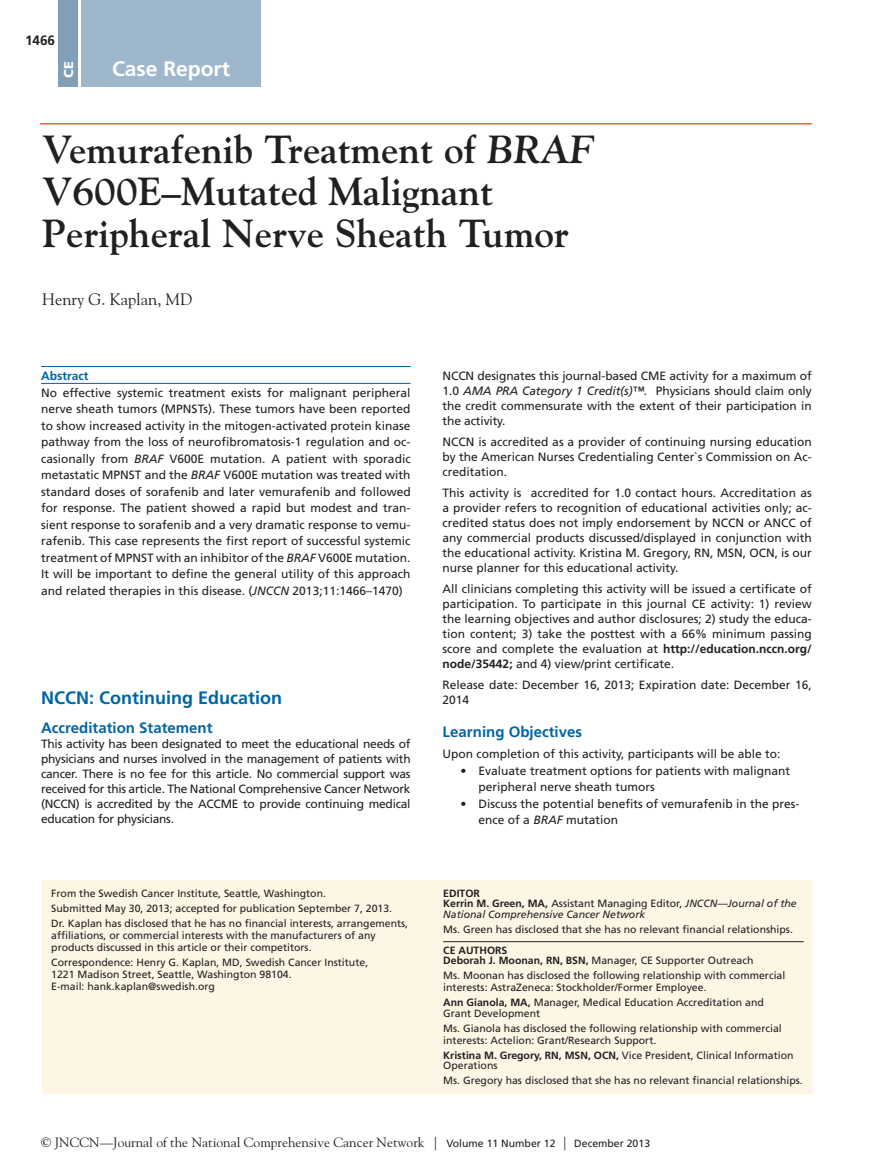
<style>
.page{position:relative;width:878px;height:1175px;background:#fff}
.page>*{position:absolute;margin:0;border:0;box-sizing:border-box;transform-origin:0 0}
.OAT{font:700 39px/42px "Goudy Std";color:#231f20}
.t1{font:700 21px "Frutiger LT Std";color:#fff}
.t2{font:700 18px "Frutiger LT Std";color:#0065a4}
.OAA{font:16.5px "Goudy Std";color:#231f20}
.H2_after_H1{font:700 15px "Frutiger LT Std";color:#0065a4}
.MEDSCAPE_Heading{font:700 15px "Frutiger LT Std";color:#0065a4}
.t3{font:13.5px "Goudy Std";color:#231f20}
.t4{font:700 13.5px "Frutiger LT Std";color:#231f20}
.t5{font:900 12.9px "Frutiger LT Std";color:#fff}
.ABS{font:12px/15px "Frutiger LT Std";color:#231f20;text-align:justify}
.MEDSCAPE_Learning_Ob{font:12px/16.5px "Frutiger LT Std";color:#231f20}
.KW{font:12px "Frutiger LT Std";color:#231f20}
.ABS_Header{font:700 12px "Frutiger LT Std";color:#0065a4}
.OFN3{font:10.5px/12px "Frutiger LT Std";color:#231f20}
.OFN2{font:10.5px/12px "Frutiger LT Std";color:#231f20}
.OFN1{font:10.5px "Frutiger LT Std";color:#231f20}
.OFN1-2{font:italic 10.5px/10.5px "Frutiger LT Std";color:#231f20}
.OFN4{font:10.5px "Frutiger LT Std";color:#231f20}
.OFN_HEADER{font:700 10.5px "Frutiger LT Std";color:#231f20}
.OFN4-2{font:700 10.5px "Frutiger LT Std";color:#231f20}
.s1{font-style:italic}
.s2{font-weight:700}
.s3{font-weight:700;font-style:normal}
.s4{font-style:normal}
.s5{font-family:"Frutiger LT Std";font-size:10.5px}
</style>
<div class="page">
<div style="left:81px;top:0;width:179px;height:87px;background:#9fb7cc"></div>
<hr style="left:40px;top:123px;width:771px;height:1px;background:#ed633e">
<div style="left:58px;top:0;width:20px;height:87px;background:#80a0b9"></div>
<hr style="left:41px;top:366px;width:369px;height:1px;background:#0065a4">
<hr style="left:41px;top:383px;width:369px;height:1px;background:#0065a4">
<div style="left:42px;top:880px;width:770px;height:214px;background:#fef6e5"></div>
<hr style="left:443px;top:941px;width:360px;height:1px;background:#231f20">
<p class="t4" style="left:25px;top:32px;width:32px">1466</p>
<p class="t5" style="left:61px;top:78px;width:18px;rotate:-90deg">CE</p>
<h2 class="t1" style="left:112px;top:56px;width:119px">Case Report</h2>
<p class="OAT" style="left:42px;top:128px;width:553px">Vemurafenib Treatment of <span class="s1">BRAF<br></span>V600E–Mutated Malignant<br>Peripheral Nerve Sheath Tumor</p>
<p class="OAA" style="left:42px;top:289px;width:151px">Henry G. Kaplan, MD</p>
<p class="ABS_Header" style="left:41px;top:369px;width:49px">Abstract</p>
<p class="ABS" style="left:41px;top:384px;width:371px;line-height:16.5px">No effective systemic treatment exists for malignant peripheral nerve sheath tumors (MPNSTs). These tumors have been reported to show increased activity in the mitogen-activated protein kinase pathway from the loss of neurofibromatosis-1 regulation and oc&shy;casionally from <span class="s1">BRAF</span> V600E mutation. A patient with sporadic metastatic MPNST and the <span class="s1">BRAF</span> V600E mutation was treated with standard doses of sorafenib and later vemurafenib and followed for response. The patient showed a rapid but modest and tran&shy;sient response to sorafenib and a very dramatic response to vemu&shy;rafenib. This case represents the first report of successful systemic treatment of MPNST with an inhibitor of the <span class="s1">BRAF</span> V600E mutation.<br>It will be important to define the general utility of this approach and related therapies in this disease. (<span class="s1">JNCCN</span> 2013;11:1466–1470)</p>
<h1 class="t2" style="left:41px;top:687px;width:243px">NCCN: Continuing Education</h1>
<p class="H2_after_H1" style="left:41px;top:719px;width:173px">Accreditation Statement</p>
<p class="ABS" style="left:41px;top:736px;width:371px">This activity has been designated to meet the educational needs of physicians and nurses involved in the management of patients with cancer. There is no fee for this article. No commercial support was received for this article. The National Comprehensive Cancer Network (NCCN) is accredited by the ACCME to provide continuing medical education for physicians.</p>
<p class="OFN1" style="left:51px;top:887px;width:276px">From the Swedish Cancer Institute, Seattle, Washington.</p>
<p class="OFN2" style="left:51px;top:902px;width:342px">Submitted May 30, 2013; accepted for publication September 7, 2013.</p>
<p class="OFN3" style="left:51px;top:917px;width:358px">Dr. Kaplan has disclosed that he has no financial interests, arrangements, affiliations, or commercial interests with the manufacturers of any products discussed in this article or their competitors.</p>
<p class="OFN3" style="left:51px;top:956px;width:318px">Correspondence: Henry G. Kaplan, MD, Swedish Cancer Institute,<br>1221 Madison Street, Seattle, Washington 98104.<br>E-mail: hank.kaplan@swedish.org</p>
<p class="ABS" style="left:442px;top:368px;width:371px">NCCN designates this journal-based CME activity for a maximum of 1.0 <span class="s1">AMA PRA Category 1 Credit(s)™.</span> Physicians should claim only the credit commensurate with the extent of their participation in the activity.</p>
<p class="ABS" style="left:442px;top:434px;width:371px">NCCN is accredited as a provider of continuing nursing education by the American Nurses Credentialing Center`s Commission on Ac&shy;creditation.</p>
<p class="ABS" style="left:442px;top:485px;width:371px">This activity is accredited for 1.0 contact hours. Accreditation as a provider refers to recognition of educational activities only; ac&shy;credited status does not imply endorsement by NCCN or ANCC of any commercial products discussed/displayed in conjunction with the educational activity. Kristina M. Gregory, RN, MSN, OCN, is our nurse planner for this educational activity.</p>
<p class="ABS" style="left:442px;top:581px;width:371px">All clinicians completing this activity will be issued a certificate of participation. To participate in this journal CE activity: 1) review the learning objectives and author disclosures; 2) study the educa&shy;tion content; 3) take the posttest with a 66% minimum passing score and complete the evaluation at <span class="s2">http://education.nccn.org/ node/35442;</span> and 4) view/print certificate.</p>
<p class="ABS" style="left:442px;top:677px;width:370px">Release date: December 16, 2013; Expiration date: December 16,<br>2014</p>
<p class="MEDSCAPE_Heading" style="left:442px;top:723px;width:141px">Learning Objectives</p>
<p class="KW" style="left:442px;top:747px;width:339px">Upon completion of this activity, participants will be able to:</p>
<p class="MEDSCAPE_Learning_Ob" style="left:478px;top:762px;width:313px;text-indent:-18px">• Evaluate treatment options for patients with malignant peripheral nerve sheath tumors</p>
<p class="MEDSCAPE_Learning_Ob" style="left:478px;top:795px;width:322px;text-indent:-18px">• Discuss the potential benefits of vemurafenib in the pres&shy;ence of a <span class="s1">BRAF</span> mutation</p>
<p class="OFN4-2" style="left:443px;top:887px;width:38px">EDITOR</p>
<p class="OFN1-2" style="left:443px;top:898px;width:355px"><span class="s3">Kerrin M. Green, MA,</span> <span class="s4">Assistant Managing Editor,</span> JNCCN—Journal of the<br>National Comprehensive Cancer Network</p>
<p class="OFN1" style="left:443px;top:923px;width:351px">Ms. Green has disclosed that she has no relevant financial relationships.</p>
<p class="OFN_HEADER" style="left:443px;top:944px;width:66px">CE AUTHORS</p>
<p class="OFN1" style="left:443px;top:954px;width:312px"><span class="s2">Deborah J. Moonan, RN, BSN,</span> Manager, CE Supporter Outreach</p>
<p class="OFN2" style="left:443px;top:969px;width:343px">Ms. Moonan has disclosed the following relationship with commercial interests: AstraZeneca: Stockholder/Former Employee.</p>
<p class="OFN3" style="left:443px;top:997px;width:322px;line-height:10.5px"><span class="s2">Ann Gianola, MA,</span> Manager, Medical Education Accreditation and<br>Grant Development</p>
<p class="OFN3" style="left:443px;top:1022px;width:340px">Ms. Gianola has disclosed the following relationship with commercial interests: Actelion: Grant/Research Support.</p>
<p class="OFN3" style="left:443px;top:1050px;width:352px;line-height:10.5px"><span class="s2">Kristina M. Gregory, RN, MSN, OCN,</span> Vice President, Clinical Information<br>Operations</p>
<p class="OFN4" style="left:443px;top:1074px;width:361px">Ms. Gregory has disclosed that she has no relevant financial relationships.</p>
<p class="t3" style="left:41px;top:1134px;width:610px">© JNCCN—Journal of the National Comprehensive Cancer Network | <span class="s5">Volume 11 Number 12</span> | <span class="s5">December 2013</span></p>
</div>
